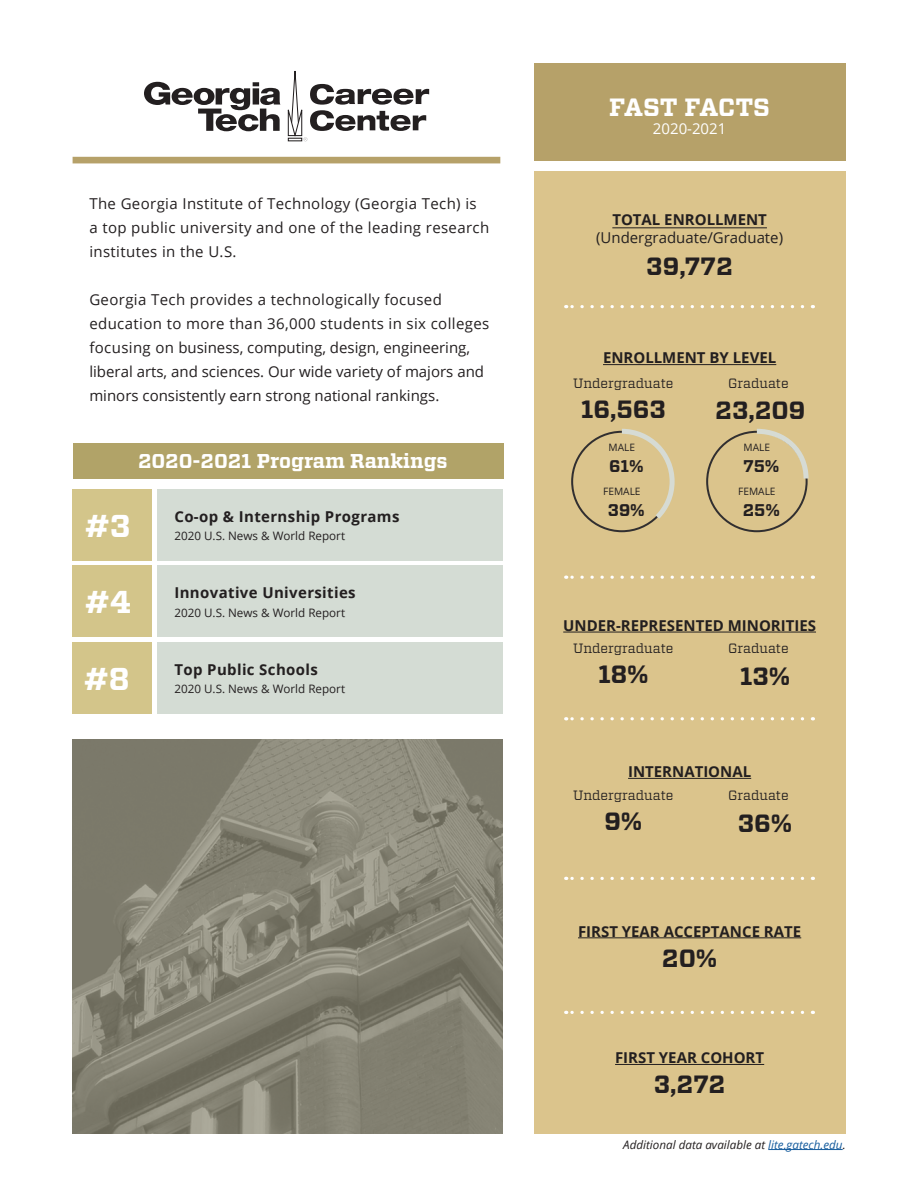
<style>
.page{position:relative;width:918px;height:1188px;background:#fff}
.page>*{position:absolute;margin:0;border:0;box-sizing:border-box;transform-origin:0 0}
.t1{font:700 31.65px "Vitesse";color:#fff}
.t2{font:700 24.9px "Vitesse";color:#231f20}
.t3{font:700 24.9px "Vitesse";color:#fff}
.t4{font:700 19.95px "Vitesse";color:#fff}
.t5{font:700 16.95px "Vitesse";color:#231f20}
.t6{font:15px/24px "Open Sans";color:#231f20}
.t7{font:15px/24px "Open Sans";letter-spacing:.025em;color:#231f20}
.t8{font:700 15px "Open Sans";color:#231f20}
.t9{font:700 15px "Open Sans";letter-spacing:.025em;color:#231f20}
.t10{font:15px "Open Sans";color:#fff}
.t11{font:13.5px "Vitesse";color:#231f20}
.t12{font:11.7px "Open Sans";color:#231f20}
.t13{font:italic 11.7px "Open Sans";color:#231f20}
.t14{font:10.2px "Open Sans";color:#231f20}
.s1{font-weight:700}
.s2{color:#175d9e}
</style>
<div class="page">
<svg style="left:144px;top:82px;width:136px;height:49px"></svg>
<svg style="left:287px;top:71px;width:142px;height:70px"></svg>
<div style="left:73px;top:157px;width:427px;height:6px;background:#b6a169"></div>
<div style="left:73px;top:642px;width:79px;height:72px;background:#d3c58a"></div>
<div style="left:157px;top:642px;width:346px;height:72px;background:#d4dcd4"></div>
<div style="left:73px;top:489px;width:79px;height:72px;background:#d3c58a"></div>
<div style="left:157px;top:489px;width:346px;height:72px;background:#d4dcd4"></div>
<div style="left:73px;top:443px;width:431px;height:36px;background:#b1a368"></div>
<div style="left:534px;top:64px;width:311px;height:97px;background:#b6a169"></div>
<div style="left:534px;top:172px;width:311px;height:962px;background:#dbc48c"></div>
<hr style="left:603px;top:364px;width:173px;height:1px;background:#231f20">
<svg style="left:566px;top:305px;width:237px;height:3px"></svg>
<svg style="left:566px;top:1011px;width:237px;height:3px"></svg>
<div style="left:73px;top:565px;width:79px;height:72px;background:#d3c58a"></div>
<div style="left:157px;top:565px;width:346px;height:72px;background:#d4dcd4"></div>
<svg style="left:617px;top:428px;width:58px;height:96px"></svg>
<hr style="left:563px;top:632px;width:253px;height:1px;background:#231f20">
<hr style="left:615px;top:1064px;width:149px;height:1px;background:#231f20">
<svg style="left:566px;top:576px;width:237px;height:3px"></svg>
<hr style="left:768px;top:1149px;width:75px;height:1px;background:#175d9e">
<svg style="left:72px;top:739px;width:431px;height:395px;background:#858273"></svg>
<svg style="left:752px;top:428px;width:57px;height:56px"></svg>
<svg style="left:566px;top:717px;width:237px;height:3px"></svg>
<hr style="left:628px;top:778px;width:123px;height:1px;background:#231f20">
<hr style="left:578px;top:937px;width:223px;height:1px;background:#231f20">
<svg style="left:566px;top:877px;width:237px;height:3px"></svg>
<hr style="left:612px;top:227px;width:155px;height:1px;background:#231f20">
<p class="t7" style="left:89px;top:191px;width:402px">The Georgia Institute of Technology (Georgia Tech) is<br>a top public university and one of the leading research institutes in the U.S.</p>
<p class="t6" style="left:89px;top:287px;width:402px">Georgia Tech provides a technologically focused education to more than 36,000 students in six colleges focusing on business, computing, design, engineering, liberal arts, and sciences. Our wide variety of majors and minors consistently earn strong national rankings.</p>
<p class="t4" style="left:138px;top:448px;width:311px">2020-2021 Program Rankings</p>
<p class="t1" style="left:85px;top:505px;width:47px">#3</p>
<p class="t9" style="left:174px;top:506px;width:227px">Co-op &amp; Internship Programs</p>
<p class="t12" style="left:174px;top:528px;width:172px">2020 U.S. News &amp; World Report</p>
<p class="t1" style="left:85px;top:581px;width:48px">#4</p>
<p class="t9" style="left:174px;top:582px;width:183px">Innovative Universities</p>
<p class="t12" style="left:174px;top:604px;width:172px">2020 U.S. News &amp; World Report</p>
<p class="t1" style="left:84px;top:658px;width:47px">#8</p>
<p class="t9" style="left:174px;top:659px;width:145px">Top Public Schools</p>
<p class="t12" style="left:174px;top:681px;width:172px">2020 U.S. News &amp; World Report</p>
<p class="t3" style="left:609px;top:90px;width:163px">FAST FACTS</p>
<p class="t10" style="left:653px;top:118px;width:75px">2020-2021</p>
<p class="t6" style="left:596px;top:210px;width:188px;line-height:18px;text-align:center"><span class="s1">TOTAL ENROLLMENT </span>(Undergraduate/Graduate)</p>
<p class="t2" style="left:646px;top:249px;width:88px">39,772</p>
<p class="t8" style="left:603px;top:347px;width:175px">ENROLLMENT BY LEVEL</p>
<p class="t11" style="left:573px;top:374px;width:102px">Undergraduate</p>
<p class="t2" style="left:581px;top:393px;width:87px">16,563</p>
<p class="t14" style="left:609px;top:440px;width:28px">MALE</p>
<p class="t5" style="left:609px;top:455px;width:36px">61%</p>
<p class="t14" style="left:603px;top:484px;width:39px">FEMALE</p>
<p class="t5" style="left:608px;top:499px;width:38px">39%</p>
<p class="t11" style="left:728px;top:374px;width:62px">Graduate</p>
<p class="t2" style="left:715px;top:394px;width:92px">23,209</p>
<p class="t14" style="left:744px;top:440px;width:28px">MALE</p>
<p class="t5" style="left:743px;top:455px;width:38px">75%</p>
<p class="t14" style="left:738px;top:484px;width:39px">FEMALE</p>
<p class="t5" style="left:743px;top:499px;width:39px">25%</p>
<p class="t8" style="left:563px;top:615px;width:254px">UNDER-REPRESENTED MINORITIES</p>
<p class="t11" style="left:573px;top:639px;width:102px">Undergraduate</p>
<p class="t2" style="left:598px;top:658px;width:52px">18%</p>
<p class="t11" style="left:728px;top:639px;width:62px">Graduate</p>
<p class="t2" style="left:740px;top:659px;width:52px">13%</p>
<p class="t8" style="left:628px;top:761px;width:125px">INTERNATIONAL</p>
<p class="t11" style="left:573px;top:786px;width:102px">Undergraduate</p>
<p class="t2" style="left:604px;top:805px;width:40px">9%</p>
<p class="t11" style="left:728px;top:786px;width:62px">Graduate</p>
<p class="t2" style="left:738px;top:806px;width:56px">36%</p>
<p class="t8" style="left:578px;top:921px;width:225px">FIRST YEAR ACCEPTANCE RATE</p>
<p class="t2" style="left:662px;top:941px;width:57px">20%</p>
<p class="t8" style="left:615px;top:1047px;width:151px">FIRST YEAR COHORT</p>
<p class="t2" style="left:654px;top:1068px;width:73px">3,272</p>
<p class="t13" style="left:623px;top:1136px;width:224px">Additional data available at <span class="s2">lite.gatech.edu</span>.</p>
</div>
